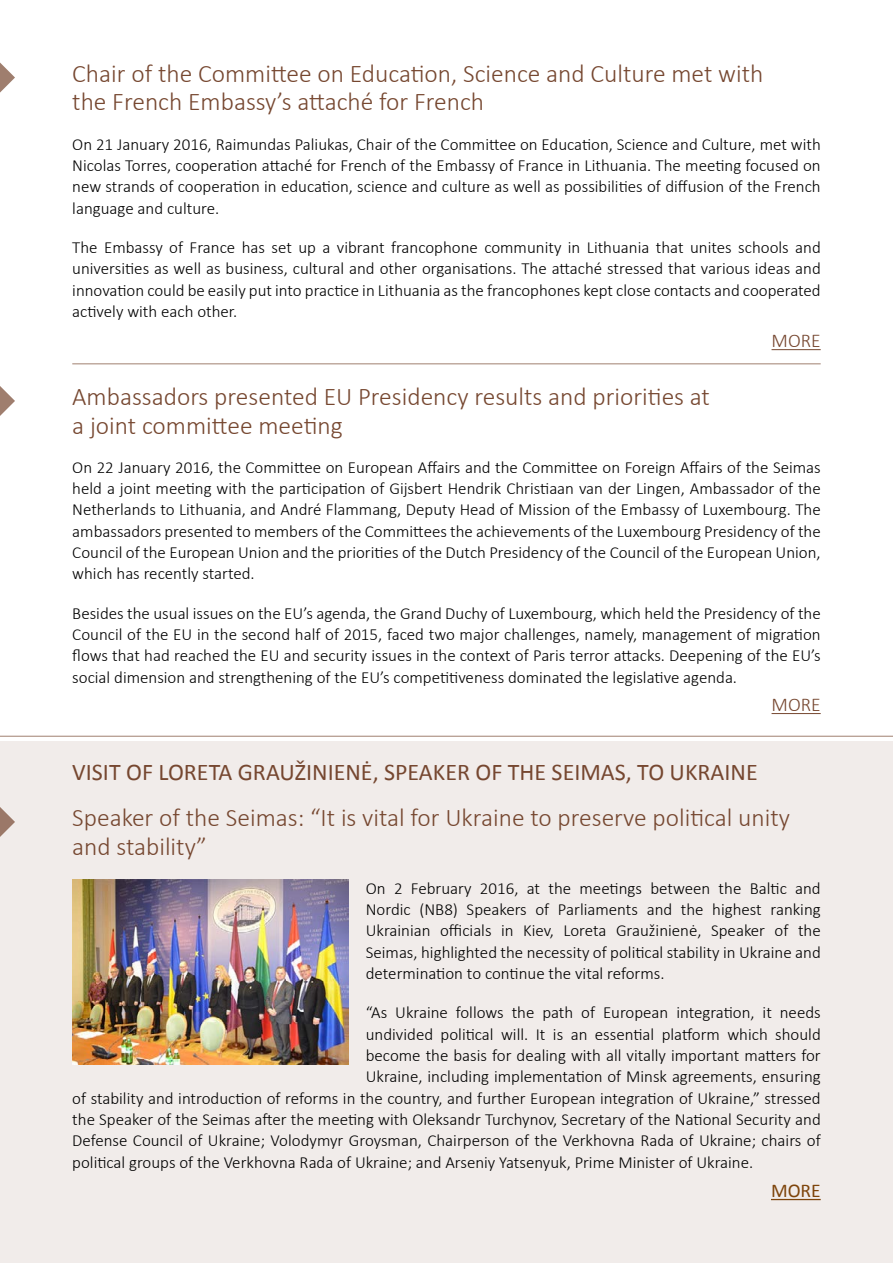
<style>
.page{position:relative;width:893px;height:1263px;background:#fff}
.page>*{position:absolute;margin:0;border:0;box-sizing:border-box;transform-origin:0 0}
.t1{font:300 25.5px/28.5px "Calibri";color:#764730}
.t2{font:24px "Calibri";color:#764730}
.t3{font:300 19.5px "Calibri";color:#764730}
.t4{font:19.5px "Calibri";color:#7e450c}
.t5{font:300 16.95px/21.3px "Calibri";color:#000;text-align:justify}
</style>
<div class="page">
<div style="left:0;top:741px;width:893px;height:522px;background:#f1ecea"></div>
<hr style="left:771px;top:349px;width:50px;height:1px;background:#764730">
<hr style="left:771px;top:713px;width:50px;height:1px;background:#764730">
<hr style="left:771px;top:1199px;width:50px;height:1px;background:#7e450c">
<svg style="left:0;top:63px;width:15px;height:30px"></svg>
<svg style="left:0;top:386px;width:15px;height:30px"></svg>
<svg style="left:0;top:807px;width:15px;height:30px"></svg>
<hr style="left:72px;top:364px;width:749px;height:1px;background:#764730">
<hr style="left:0;top:736px;width:893px;height:1px;background:#764730">
<img style="left:72px;top:880px;width:277px;height:184px">
<h1 class="t1" style="left:72px;top:59px;width:693px">Chair of the Committee on Education, Science and Culture met with the French Embassy’s attaché for French</h1>
<p class="t5" style="left:72px;top:133px;width:750px">On 21 January 2016, Raimundas Paliukas, Chair of the Committee on Education, Science and Culture, met with Nicolas Torres, cooperation attaché for French of the Embassy of France in Lithuania. The meeting focused on new strands of cooperation in education, science and culture as well as possibilities of diffusion of the French language and culture.</p>
<p class="t5" style="left:72px;top:237px;width:750px">The Embassy of France has set up a vibrant francophone community in Lithuania that unites schools and universities as well as business, cultural and other organisations. The attaché stressed that various ideas and innovation could be easily put into practice in Lithuania as the francophones kept close contacts and cooperated actively with each other.</p>
<p class="t3" style="left:771px;top:329px;width:51px">MORE</p>
<h1 class="t1" style="left:72px;top:382px;width:639px">Ambassadors presented EU Presidency results and priorities at a joint committee meeting</h1>
<p class="t5" style="left:72px;top:456px;width:750px">On 22 January 2016, the Committee on European Affairs and the Committee on Foreign Affairs of the Seimas held a joint meeting with the participation of Gijsbert Hendrik Christiaan van der Lingen, Ambassador of the Netherlands to Lithuania, and André Flammang, Deputy Head of Mission of the Embassy of Luxembourg. The ambassadors presented to members of the Committees the achievements of the Luxembourg Presidency of the Council of the European Union and the priorities of the Dutch Presidency of the Council of the European Union, which has recently started.</p>
<p class="t5" style="left:72px;top:602px;width:750px">Besides the usual issues on the EU’s agenda, the Grand Duchy of Luxembourg, which held the Presidency of the Council of the EU in the second half of 2015, faced two major challenges, namely, management of migration flows that had reached the EU and security issues in the context of Paris terror attacks. Deepening of the EU’s social dimension and strengthening of the EU’s competitiveness dominated the legislative agenda.</p>
<p class="t3" style="left:771px;top:692px;width:51px">MORE</p>
<h2 class="t2" style="left:72px;top:757px;width:687px">VISIT OF LORETA GRAUŽINIENĖ, SPEAKER OF THE SEIMAS, TO UKRAINE</h2>
<h1 class="t1" style="left:72px;top:803px;width:719px">Speaker of the Seimas: “It is vital for Ukraine to preserve political unity and stability”</h1>
<p class="t5" style="left:366px;top:877px;width:457px">On 2 February 2016, at the meetings between the Baltic and Nordic (NB8) Speakers of Parliaments and the highest ranking Ukrainian officials in Kiev, Loreta Graužinienė, Speaker of the Seimas, highlighted the necessity of political stability in Ukraine and determination to continue the vital reforms.</p>
<p class="t5" style="left:366px;top:1002px;width:456px">“As Ukraine follows the path of European integration, it needs</p>
<p class="t5" style="left:366px;top:1023px;width:456px">undivided political will. It is an essential platform which should</p>
<p class="t5" style="left:366px;top:1044px;width:456px">become the basis for dealing with all vitally important matters for</p>
<p class="t5" style="left:366px;top:1066px;width:456px">Ukraine, including implementation of Minsk agreements, ensuring</p>
<p class="t5" style="left:72px;top:1087px;width:750px">of stability and introduction of reforms in the country, and further European integration of Ukraine,” stressed</p>
<p class="t5" style="left:72px;top:1108px;width:750px">the Speaker of the Seimas after the meeting with Oleksandr Turchynov, Secretary of the National Security and</p>
<p class="t5" style="left:72px;top:1130px;width:750px">Defense Council of Ukraine; Volodymyr Groysman, Chairperson of the Verkhovna Rada of Ukraine; chairs of</p>
<p class="t5" style="left:72px;top:1151px;width:682px">political groups of the Verkhovna Rada of Ukraine; and Arseniy Yatsenyuk, Prime Minister of Ukraine.</p>
<p class="t4" style="left:771px;top:1178px;width:51px">MORE</p>
</div>
